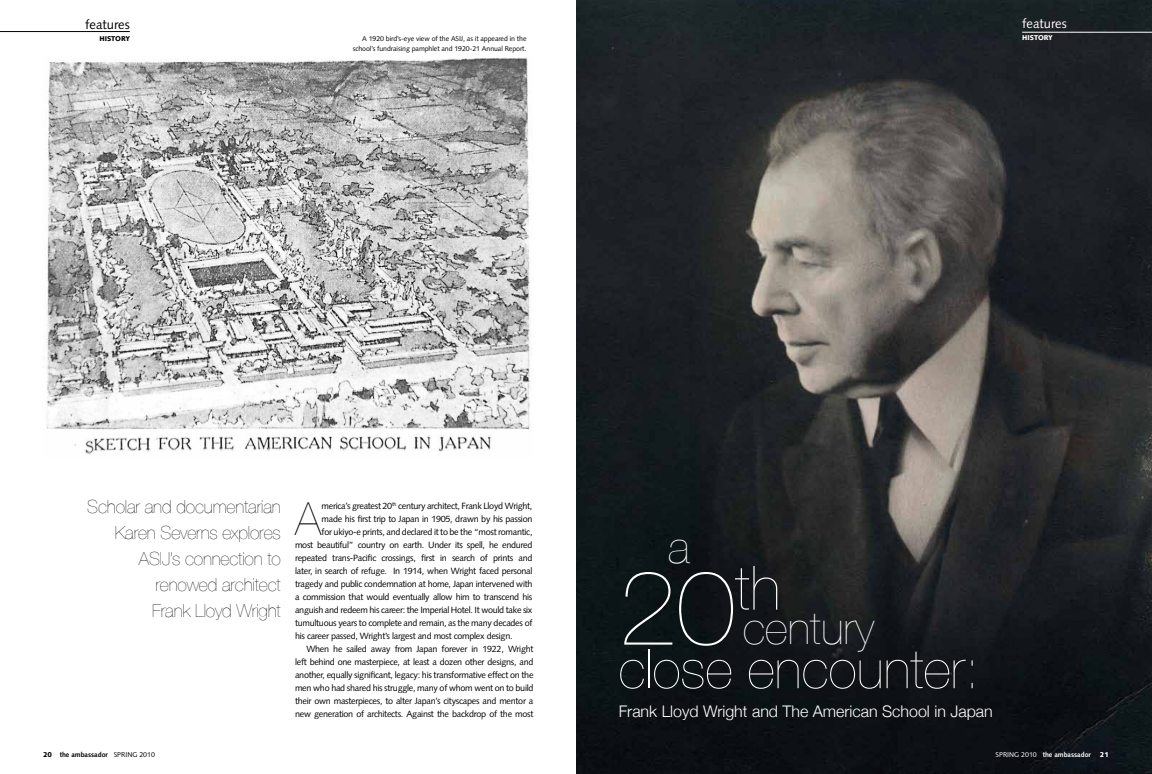
<style>
.page{position:relative;width:1152px;height:774px;background:#fff}
.page>*{position:absolute;margin:0;border:0;box-sizing:border-box;transform-origin:0 0}
.t1{font:200 105px "Helvetica Neue";color:#fff}
.t2{font:200 54px "Helvetica Neue";color:#fff}
.t3{font:200 45.4px "Helvetica Neue";color:#000}
.t4{font:200 45px "Helvetica Neue";color:#fff}
.t5{font:200 18px/26px "Helvetica Neue";letter-spacing:-.01em;color:#000;text-align:right}
.t6{font:300 16px "Helvetica Neue";color:#fff}
.t7{font:13px "Syntax LT Std";color:#000}
.t8{font:13px "Syntax LT Std";color:#fff}
.t9{font:9px "Syntax LT Std";letter-spacing:-.03em;color:#000}
.t10{font:7px/10px "Syntax LT Std";letter-spacing:-.01em;color:#000;text-align:right}
.t11{font:700 7px "Syntax LT Std";color:#000}
.t12{font:700 7px "Syntax LT Std";color:#fff}
.t13{font:900 7px "Syntax LT Std";color:#fff}
.t14{font:900 7px "Syntax LT Std";color:#000}
.s1{font-weight:900}
.s2{font-weight:400}
</style>
<div class="page">
<hr style="left:0;top:31px;width:130px;height:1px;background:#000">
<img style="left:576px;top:0;width:576px;height:774px">
<hr style="left:1022px;top:32px;width:130px;height:1px;background:#fff">
<img style="left:46px;top:57px;width:484px;height:398px">
<h3 class="t7" style="left:85px;top:17px;width:46px">features</h3>
<p class="t14" style="left:99px;top:34px;width:32px">HISTORY</p>
<p class="t10" style="left:353px;top:34px;width:175px">A 1920 bird’s-eye view of the ASIJ, as it appeared in the school’s fundraising pamphlet and 1920-21 Annual Report.</p>
<h3 class="t8" style="left:1022px;top:16px;width:46px">features</h3>
<p class="t13" style="left:1022px;top:34px;width:32px">HISTORY</p>
<h3 class="t5" style="left:87px;top:494px;width:195px">Scholar and documentarian<br>Karen Severns explores<br>ASIJ’s connection to renowed architect<br>Frank Lloyd Wright</h3>
<p class="t11" style="left:43px;top:751px;width:113px"><span class="s1">20</span> the ambassador <span class="s2">SPRING 2010</span></p>
<h3 class="t3" style="left:295px;top:493px;width:28px">A</h3>
<p class="t9" style="left:322px;top:500px;width:212px">merica’s greatest 20<sup>th</sup> century architect, Frank Lloyd Wright,</p>
<p class="t9" style="left:322px;top:513px;width:212px">made his first trip to Japan in 1905, drawn by his passion</p>
<p class="t9" style="left:322px;top:526px;width:212px">for ukiyo-e prints, and declared it to be the “most romantic,</p>
<p class="t9" style="left:295px;top:539px;width:239px">most beautiful” country on earth. Under its spell, he endured</p>
<p class="t9" style="left:295px;top:552px;width:239px">repeated trans-Pacific crossings, first in search of prints and</p>
<p class="t9" style="left:295px;top:565px;width:239px">later, in search of refuge. In 1914, when Wright faced personal</p>
<p class="t9" style="left:295px;top:578px;width:239px">tragedy and public condemnation at home, Japan intervened with</p>
<p class="t9" style="left:295px;top:591px;width:239px">a commission that would eventually allow him to transcend his</p>
<p class="t9" style="left:295px;top:604px;width:239px">anguish and redeem his career: the Imperial Hotel. It would take six</p>
<p class="t9" style="left:295px;top:617px;width:239px">tumultuous years to complete and remain, as the many decades of</p>
<p class="t9" style="left:295px;top:630px;width:219px">his career passed, Wright’s largest and most complex design.</p>
<p class="t9" style="left:306px;top:643px;width:229px">When he sailed away from Japan forever in 1922, Wright</p>
<p class="t9" style="left:295px;top:656px;width:240px">left behind one masterpiece, at least a dozen other designs, and</p>
<p class="t9" style="left:295px;top:669px;width:240px">another, equally significant, legacy: his transformative effect on the</p>
<p class="t9" style="left:295px;top:682px;width:240px">men who had shared his struggle, many of whom went on to build</p>
<p class="t9" style="left:295px;top:695px;width:240px">their own masterpieces, to alter Japan’s cityscapes and mentor a</p>
<p class="t9" style="left:295px;top:708px;width:240px">new generation of architects. Against the backdrop of the most</p>
<h3 class="t4" style="left:668px;top:521px;width:23px">a</h3>
<h1 class="t1" style="left:619px;top:547px;width:164px">20<sup>th</sup></h1>
<h3 class="t4" style="left:743px;top:602px;width:133px">century</h3>
<h2 class="t2" style="left:619px;top:638px;width:363px">close encounter:</h2>
<h3 class="t6" style="left:619px;top:702px;width:376px">Frank Lloyd Wright and The American School in Japan</h3>
<p class="t12" style="left:996px;top:751px;width:97px"><span class="s2">SPRING 2010</span> the ambassador</p>
<p class="t13" style="left:1100px;top:750px;width:11px">21</p>
</div>
